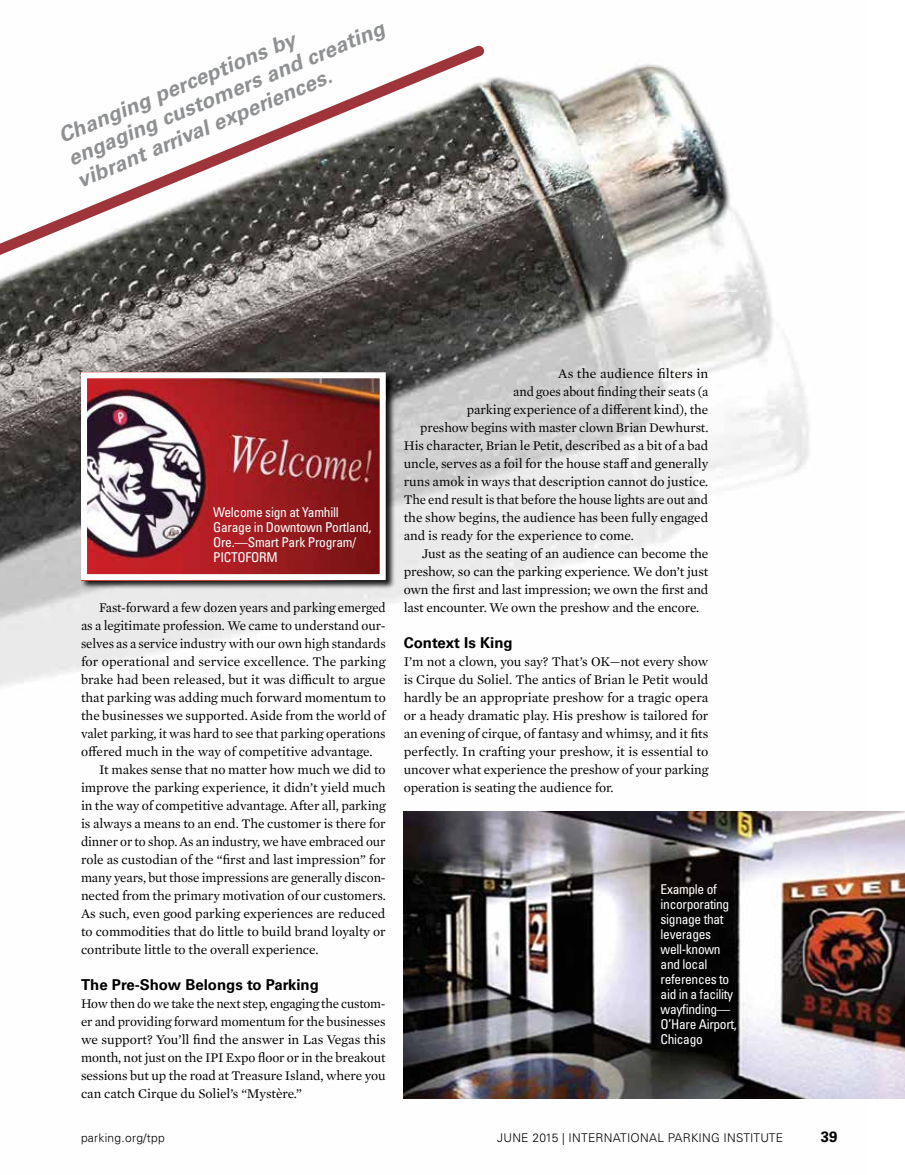
<style>
.page{position:relative;width:905px;height:1175px;background:#fff}
.page>*{position:absolute;margin:0;border:0;box-sizing:border-box;transform-origin:0 0}
.t1{font:italic 700 21.15px/24px "Univers LT Std";color:#8e9092}
.t2{font:700 15px "Univers LT Std";color:#000}
.t3{font:13.5px/18px "Mercury Text G1";letter-spacing:-.005em;color:#000;text-align:justify}
.t4{font:13.5px/18px "Mercury Text G1";letter-spacing:-.005em;color:#000;text-align:justify;scale:.96 1}
.t5{font:condensed 13.5px/15px "Univers LT Std";letter-spacing:-.025em;color:#fff}
.t6{font:300 12px "Univers LT Std";letter-spacing:.02em;color:#000}
</style>
<div class="page">
<img style="left:0;top:64px;width:867px;height:1035px">
<svg style="left:0;top:45px;width:489px;height:584px"></svg>
<div style="left:80px;top:372px;width:315px;height:218px;background:#000;opacity:.9"></div>
<img style="left:88px;top:379px;width:291px;height:194px">
<div style="left:81px;top:372px;width:305px;height:208px;border:6px solid #fff"></div>
<img style="left:404px;top:811px;width:500px;height:287px">
<h1 class="t1" style="left:55px;top:126px;width:343px;rotate:-23deg">Changing perceptions by engaging customers and creating vibrant arrival experiences.</h1>
<p class="t5" style="left:213px;top:504px;width:160px">Welcome sign at Yamhill<br>Garage in Downtown Portland,<br>Ore.—Smart Park Program/<br>PICTOFORM</p>
<p class="t4" style="left:99px;top:598px;width:300px">Fast-forward a few dozen years and parking emerged</p>
<p class="t3" style="left:81px;top:616px;width:306px">as a legitimate profession. We came to understand our-</p>
<p class="t4" style="left:81px;top:634px;width:319px">selves as a service industry with our own high standards</p>
<p class="t3" style="left:81px;top:652px;width:306px">for operational and service excellence. The parking</p>
<p class="t3" style="left:81px;top:670px;width:306px">brake had been released, but it was difficult to argue</p>
<p class="t3" style="left:81px;top:688px;width:306px">that parking was adding much forward momentum to</p>
<p class="t3" style="left:81px;top:706px;width:306px">the businesses we supported. Aside from the world of</p>
<p class="t3" style="left:81px;top:724px;width:306px">valet parking, it was hard to see that parking operations</p>
<p class="t3" style="left:81px;top:742px;width:293px">offered much in the way of competitive advantage.</p>
<p class="t3" style="left:99px;top:760px;width:288px">It makes sense that no matter how much we did to</p>
<p class="t3" style="left:81px;top:778px;width:306px">improve the parking experience, it didn’t yield much</p>
<p class="t3" style="left:81px;top:796px;width:306px">in the way of competitive advantage. After all, parking</p>
<p class="t3" style="left:81px;top:814px;width:306px">is always a means to an end. The customer is there for</p>
<p class="t3" style="left:81px;top:832px;width:306px">dinner or to shop. As an industry, we have embraced our</p>
<p class="t3" style="left:81px;top:850px;width:306px">role as custodian of the “first and last impression” for</p>
<p class="t3" style="left:81px;top:868px;width:306px">many years, but those impressions are generally discon-</p>
<p class="t3" style="left:81px;top:886px;width:306px">nected from the primary motivation of our customers.</p>
<p class="t3" style="left:81px;top:904px;width:306px">As such, even good parking experiences are reduced</p>
<p class="t3" style="left:81px;top:922px;width:306px">to commodities that do little to build brand loyalty or</p>
<p class="t3" style="left:81px;top:940px;width:239px">contribute little to the overall experience.</p>
<p class="t2" style="left:81px;top:976px;width:239px">The Pre-Show Belongs to Parking</p>
<p class="t4" style="left:81px;top:994px;width:319px">How then do we take the next step, engaging the custom&shy;er and providing forward momentum for the businesses we support? You’ll find the answer in Las Vegas this month, not just on the IPI Expo floor or in the breakout sessions but up the road at Treasure Island, where you can catch Cirque du Soliel’s “Mystère.”</p>
<p class="t3" style="left:558px;top:364px;width:151px">As the audience filters in</p>
<p class="t3" style="left:513px;top:382px;width:197px">and goes about finding their seats (a</p>
<p class="t3" style="left:466px;top:400px;width:243px">parking experience of a different kind), the</p>
<p class="t3" style="left:420px;top:418px;width:290px">preshow begins with master clown Brian Dewhurst.</p>
<p class="t3" style="left:404px;top:436px;width:306px">His character, Brian le Petit, described as a bit of a bad</p>
<p class="t3" style="left:404px;top:454px;width:306px">uncle, serves as a foil for the house staff and generally</p>
<p class="t3" style="left:404px;top:472px;width:306px">runs amok in ways that description cannot do justice.</p>
<p class="t4" style="left:404px;top:490px;width:318px">The end result is that before the house lights are out and</p>
<p class="t3" style="left:404px;top:508px;width:306px">the show begins, the audience has been fully engaged</p>
<p class="t3" style="left:404px;top:526px;width:232px">and is ready for the experience to come.</p>
<p class="t3" style="left:422px;top:544px;width:288px">Just as the seating of an audience can become the</p>
<p class="t3" style="left:404px;top:562px;width:306px">preshow, so can the parking experience. We don’t just</p>
<p class="t3" style="left:404px;top:580px;width:306px">own the first and last impression; we own the first and</p>
<p class="t3" style="left:404px;top:598px;width:297px">last encounter. We own the preshow and the encore.</p>
<p class="t2" style="left:404px;top:634px;width:110px">Context Is King</p>
<p class="t3" style="left:404px;top:652px;width:306px">I’m not a clown, you say? That’s OK—not every show is Cirque du Soliel. The antics of Brian le Petit would hardly be an appropriate preshow for a tragic opera or a heady dramatic play. His preshow is tailored for an evening of cirque, of fantasy and whimsy, and it fits perfectly. In crafting your preshow, it is essential to uncover what experience the preshow of your parking operation is seating the audience for.</p>
<p class="t5" style="left:660px;top:881px;width:78px">Example of incorporating signage that leverages well-known and local references to aid in a facility wayfinding—<br>O’Hare Airport,<br>Chicago</p>
<p class="t6" style="left:81px;top:1130px;width:85px">parking.org/tpp</p>
<p class="t6" style="left:497px;top:1130px;width:287px">JUNE 2015 | INTERNATIONAL PARKING INSTITUTE</p>
<p class="t2" style="left:820px;top:1127px;width:18px">39</p>
</div>
